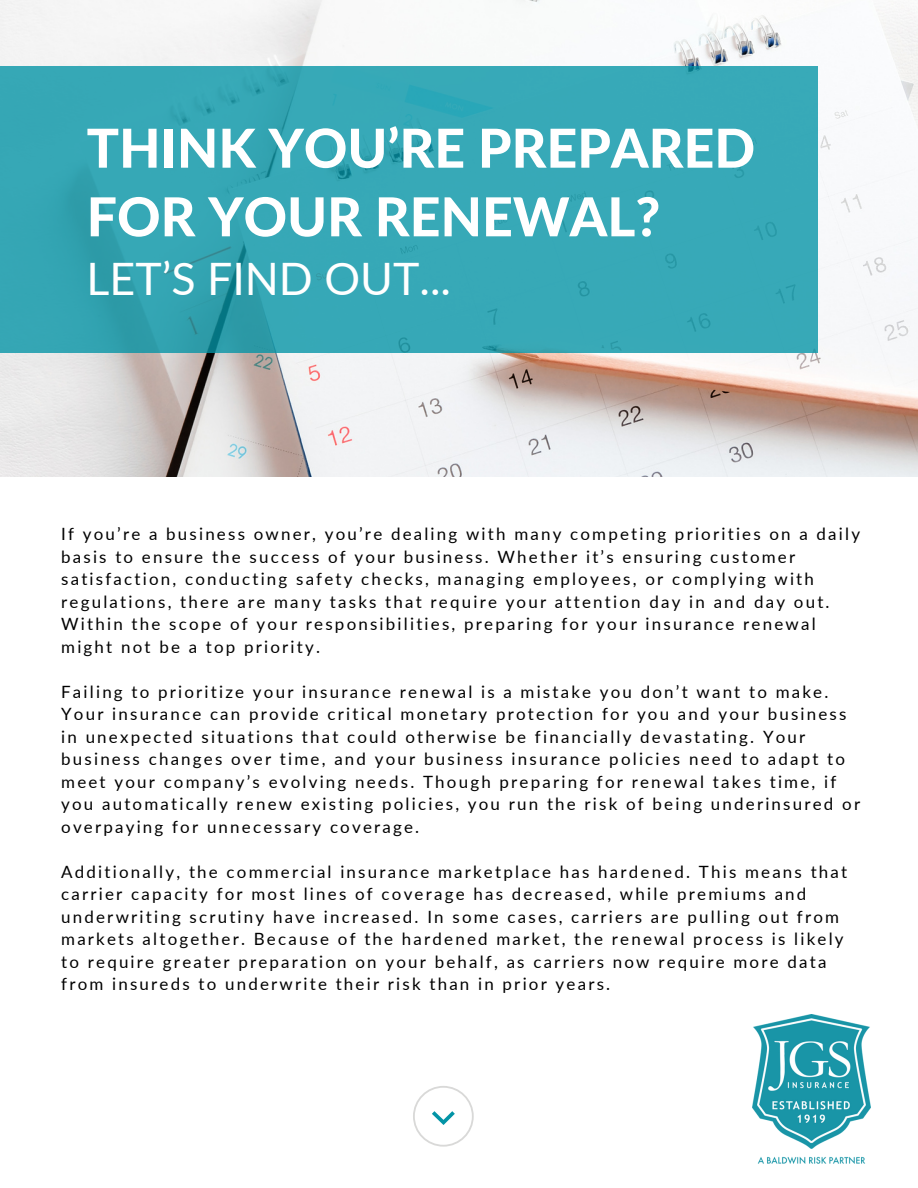
<style>
.page{position:relative;width:918px;height:1188px;background:#fff}
.page>*{position:absolute;margin:0;border:0;box-sizing:border-box;transform-origin:0 0}
.t1{font:800 53.7px/68.7px "Lato";color:#fff}
.t2{font:44.7px "Lato";color:#fff}
.t3{font:16.95px/22.5px "Lato";letter-spacing:.13em;color:#000}
</style>
<div class="page">
<img style="left:0;top:0;width:918px;height:477px">
<div style="left:0;top:67px;width:818px;height:286px;background:#37a9b7"></div>
<svg style="left:413px;top:1086px;width:61px;height:61px"></svg>
<img style="left:753px;top:1015px;width:118px;height:148px">
<h1 class="t1" style="left:87px;top:113px;width:670px">THINK YOU’RE PREPARED<br>FOR YOUR RENEWAL?</h1>
<h2 class="t2" style="left:87px;top:251px;width:366px">LET’S FIND OUT...</h2>
<p class="t3" style="left:61px;top:523px;width:800px">If you’re a business owner, you’re dealing with many competing priorities on a daily basis to ensure the success of your business. Whether it’s ensuring customer satisfaction, conducting safety checks, managing employees, or complying with regulations, there are many tasks that require your attention day in and day out.<br>Within the scope of your responsibilities, preparing for your insurance renewal might not be a top priority.</p>
<p class="t3" style="left:61px;top:680px;width:800px">Failing to prioritize your insurance renewal is a mistake you don’t want to make.<br>Your insurance can provide critical monetary protection for you and your business in unexpected situations that could otherwise be financially devastating. Your business changes over time, and your business insurance policies need to adapt to meet your company’s evolving needs. Though preparing for renewal takes time, if you automatically renew existing policies, you run the risk of being underinsured or overpaying for unnecessary coverage.</p>
<p class="t3" style="left:61px;top:860px;width:788px">Additionally, the commercial insurance marketplace has hardened. This means that carrier capacity for most lines of coverage has decreased, while premiums and underwriting scrutiny have increased. In some cases, carriers are pulling out from markets altogether. Because of the hardened market, the renewal process is likely to require greater preparation on your behalf, as carriers now require more data from insureds to underwrite their risk than in prior years.</p>
</div>
